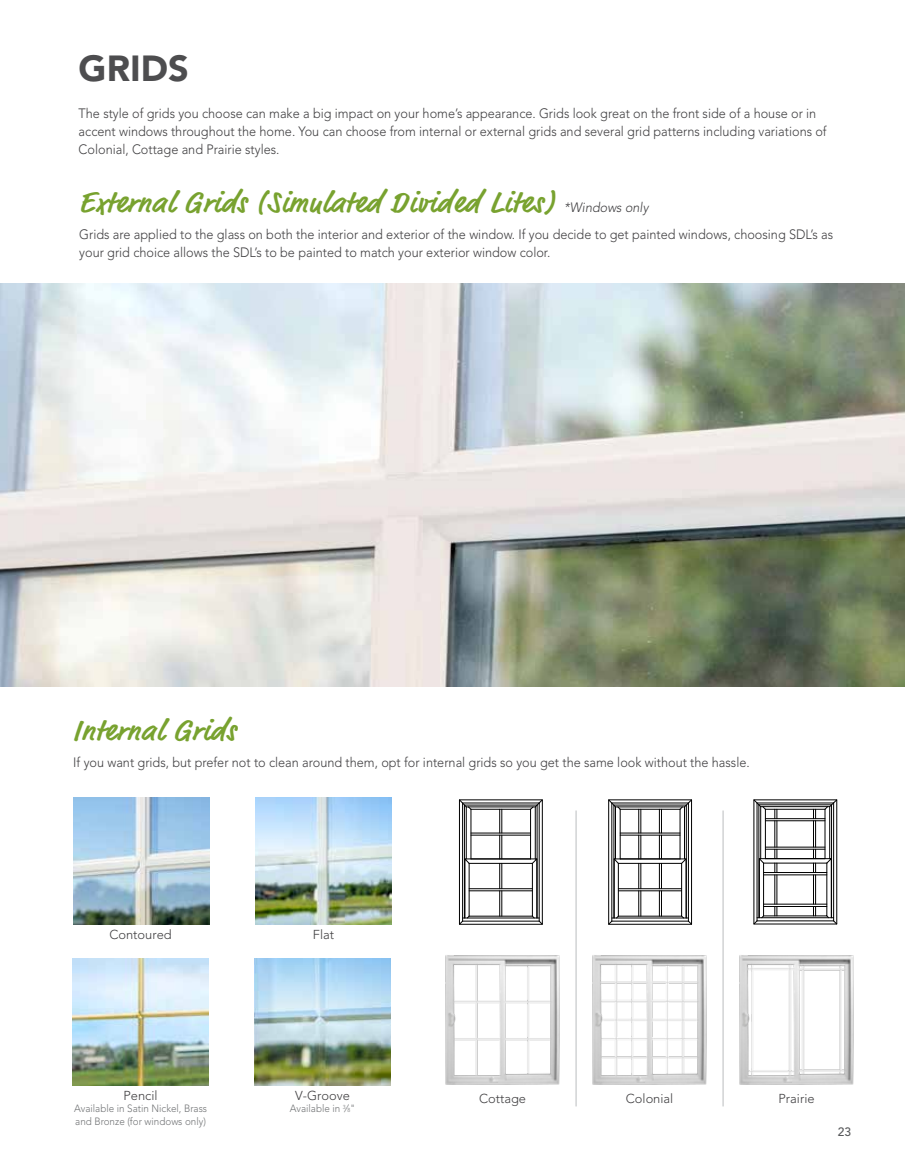
<style>
.page{position:relative;width:905px;height:1175px;background:#fff}
.page>*{position:absolute;margin:0;border:0;box-sizing:border-box;transform-origin:0 0}
.t1{font:900 36px "Avenir LT Std";color:#4d4d4f}
.t2{font:700 30px "Market Pro";letter-spacing:.04em;color:#78a22f}
.t3{font:300 13.5px/18px "Avenir LT Std";color:#414042;scale:.94 1}
.t4{font:italic 300 13.5px "Avenir LT Std";color:#414042;scale:.94 1}
.t5{font:300 12.9px "Avenir LT Std";color:#414042}
.t6{font:500 12px "Avenir LT Std";color:#58595b}
.t7{font:300 10.5px/12.6px "Avenir LT Std";color:#727476;scale:.94 1}
.s1{font-size:5.7px}
</style>
<div class="page">
<img style="left:73px;top:958px;width:135px;height:127px">
<img style="left:256px;top:797px;width:135px;height:127px">
<img style="left:74px;top:797px;width:135px;height:127px">
<img style="left:255px;top:958px;width:135px;height:127px">
<svg style="left:459px;top:799px;width:84px;height:126px"></svg>
<img style="left:445px;top:955px;width:115px;height:130px">
<hr style="left:611px;top:920px;width:77px;height:1px;background:#000">
<hr style="left:611px;top:917px;width:77px;height:1px;background:#000">
<hr style="left:685px;top:859px;width:1px;height:59px;background:#000">
<hr style="left:684px;top:807px;width:1px;height:52px;background:#000">
<hr style="left:615px;top:806px;width:69px;height:1px;background:#000">
<hr style="left:686px;top:805px;width:1px;height:113px;background:#000">
<hr style="left:688px;top:803px;width:1px;height:118px;background:#000">
<hr style="left:614px;top:804px;width:72px;height:1px;background:#000">
<hr style="left:611px;top:802px;width:77px;height:1px;background:#000">
<hr style="left:679px;top:809px;width:1px;height:50px;background:#000">
<div style="left:618px;top:863px;width:63px;height:53px;border:1px solid #000"></div>
<hr style="left:620px;top:809px;width:60px;height:1px;background:#000">
<div style="left:608px;top:799px;width:83px;height:125px;border:1px solid #000"></div>
<hr style="left:620px;top:809px;width:1px;height:50px;background:#000">
<hr style="left:618px;top:863px;width:1px;height:53px;background:#000">
<hr style="left:614px;top:858px;width:72px;height:1px;background:#000">
<svg style="left:659px;top:809px;width:3px;height:107px"></svg>
<svg style="left:638px;top:809px;width:3px;height:107px"></svg>
<hr style="left:620px;top:835px;width:60px;height:1px;background:#000">
<hr style="left:620px;top:832px;width:60px;height:1px;background:#000">
<hr style="left:618px;top:890px;width:63px;height:1px;background:#000">
<hr style="left:618px;top:888px;width:63px;height:1px;background:#000">
<svg style="left:681px;top:858px;width:5px;height:6px"></svg>
<svg style="left:614px;top:858px;width:5px;height:6px"></svg>
<hr style="left:614px;top:859px;width:1px;height:59px;background:#000">
<hr style="left:613px;top:805px;width:1px;height:113px;background:#000">
<hr style="left:611px;top:803px;width:1px;height:118px;background:#000">
<hr style="left:615px;top:807px;width:1px;height:52px;background:#000">
<svg style="left:608px;top:915px;width:11px;height:10px"></svg>
<svg style="left:681px;top:915px;width:11px;height:10px"></svg>
<svg style="left:679px;top:799px;width:13px;height:11px"></svg>
<svg style="left:608px;top:799px;width:13px;height:11px"></svg>
<img style="left:592px;top:955px;width:115px;height:130px">
<svg style="left:753px;top:799px;width:84px;height:125px"></svg>
<img style="left:739px;top:955px;width:115px;height:130px">
<hr style="left:722px;top:810px;width:1px;height:296px;background:#d1d3d4">
<hr style="left:575px;top:810px;width:2px;height:296px;background:#d1d3d4">
<img style="left:0;top:284px;width:904px;height:402px">
<h1 class="t1" style="left:79px;top:47px;width:111px">GRIDS</h1>
<p class="t3" style="left:79px;top:104px;width:797px">The style of grids you choose can make a big impact on your home’s appearance. Grids look great on the front side of a house or in accent windows throughout the home. You can choose from internal or external grids and several grid patterns including variations of<br>Colonial, Cottage and Prairie styles.</p>
<h2 class="t2" style="left:79px;top:181px;width:476px">External Grids (Simulated Divided Lites)</h2>
<p class="t4" style="left:564px;top:199px;width:91px">*Windows only</p>
<p class="t3" style="left:79px;top:225px;width:803px">Grids are applied to the glass on both the interior and exterior of the window. If you decide to get painted windows, choosing SDL’s as your grid choice allows the SDL’s to be painted to match your exterior window color.</p>
<h2 class="t2" style="left:73px;top:709px;width:164px">Internal Grids</h2>
<p class="t3" style="left:73px;top:753px;width:721px">If you want grids, but prefer not to clean around them, opt for internal grids so you get the same look without the hassle.</p>
<p class="t5" style="left:109px;top:927px;width:64px">Contoured</p>
<p class="t5" style="left:313px;top:927px;width:23px">Flat</p>
<p class="t5" style="left:123px;top:1087px;width:36px">Pencil</p>
<p class="t7" style="left:74px;top:1102px;width:143px">Available in Satin Nickel, Brass and Bronze (for windows only)</p>
<p class="t5" style="left:295px;top:1087px;width:56px">V-Groove</p>
<p class="t7" style="left:290px;top:1102px;width:71px">Available in <sup>3</sup>⁄<span class="s1">8</span>"</p>
<p class="t5" style="left:479px;top:1091px;width:49px">Cottage</p>
<p class="t5" style="left:625px;top:1091px;width:49px">Colonial</p>
<p class="t5" style="left:778px;top:1091px;width:38px">Prairie</p>
<p class="t6" style="left:837px;top:1124px;width:15px">23</p>
</div>
